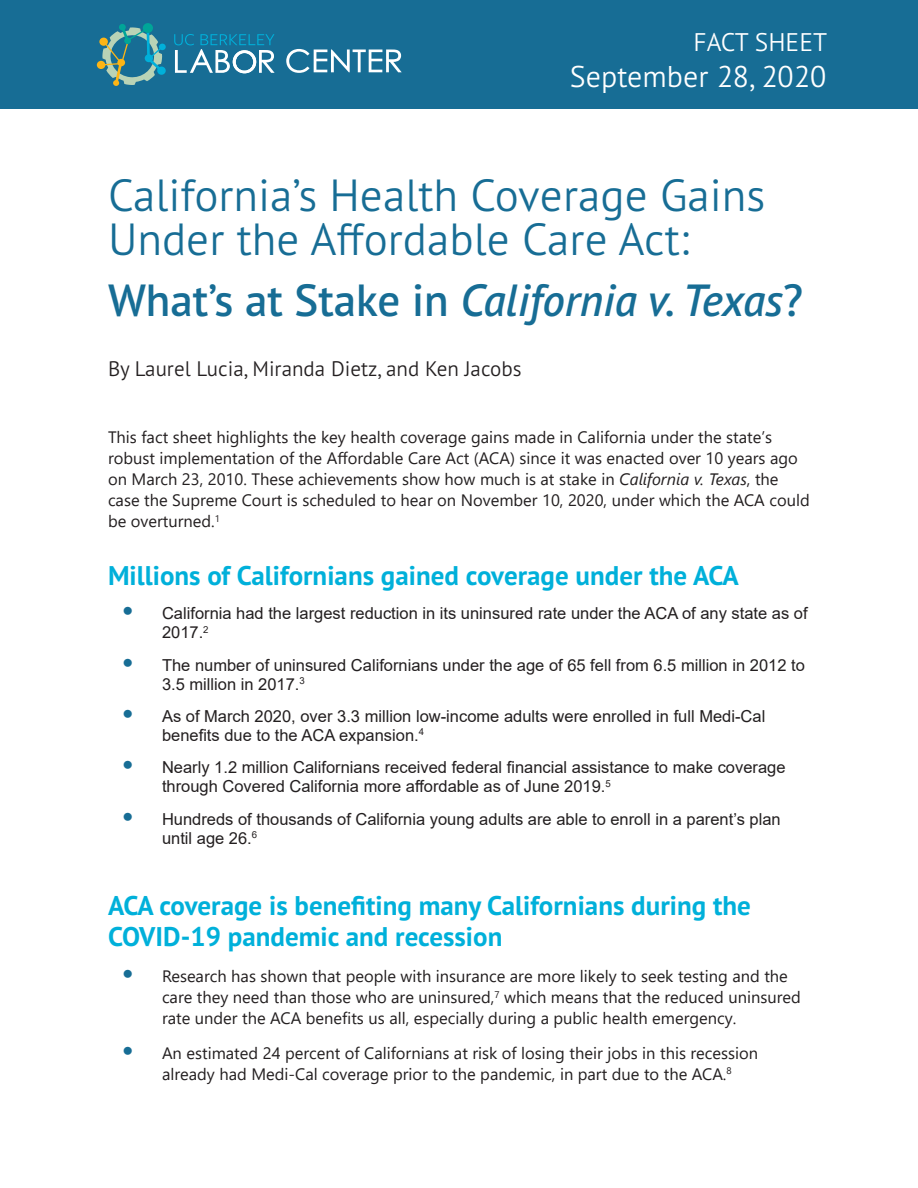
<style>
.page{position:relative;width:918px;height:1188px;background:#fff}
.page>*{position:absolute;margin:0;border:0;box-sizing:border-box;transform-origin:0 0}
.t1{font:300 45px "PT Sans Pro";color:#176d95}
.t2{font:italic 600 45px "PT Sans Pro";color:#176d95}
.t3{font:300 30px "PT Sans Pro";color:#fff}
.Heading_2{font:700 27px/31px "PT Sans Pro";color:#00b0da}
.t4{font:300 25.5px "PT Sans Pro";color:#fff}
.t5{font:300 21px "PT Sans Pro";color:#231f20}
.t6{font:16.5px/21px "Segoe UI";color:#231f20}
.t7{font:16.5px/18.9px "Arial";color:#231f20}
.s1{font-style:normal}
.s2{font-style:italic}
.s3{font-family:"Segoe UI";font-weight:700;font-size:30px;color:#176d95}
.s4{font-weight:700;font-size:30px;color:#176d95}
</style>
<div class="page">
<div style="left:0;top:0;width:918px;height:109px;background:#176d95"></div>
<svg style="left:286px;top:49px;width:116px;height:24px"></svg>
<div style="left:143px;top:23px;width:10px;height:10px;background:#059897;border-radius:50%"></div>
<div style="left:97px;top:61px;width:8px;height:8px;background:#fdb515;border-radius:50%"></div>
<svg style="left:100px;top:24px;width:65px;height:62px"></svg>
<div style="left:159px;top:44px;width:7px;height:6px;background:#00b0da;border-radius:50%"></div>
<div style="left:119px;top:24px;width:7px;height:6px;background:#00a598;border-radius:50%"></div>
<svg style="left:174px;top:34px;width:101px;height:39px"></svg>
<p class="t4" style="left:693px;top:25px;width:135px">FACT SHEET</p>
<p class="t3" style="left:570px;top:57px;width:258px">September 28, 2020</p>
<p class="t1" style="left:108px;top:166px;width:659px">California’s Health Coverage Gains</p>
<p class="t1" style="left:108px;top:210px;width:583px">Under the Affordable Care Act:</p>
<p class="t2" style="left:108px;top:271px;width:697px"><span class="s1">What’s at Stake in</span> California v. Texas<span class="s1">?</span></p>
<p class="t5" style="left:108px;top:355px;width:415px">By Laurel Lucia, Miranda Dietz, and Ken Jacobs</p>
<p class="t6" style="left:108px;top:425px;width:703px">This fact sheet highlights the key health coverage gains made in California under the state’s robust implementation of the Affordable Care Act (ACA) since it was enacted over 10 years ago on March 23, 2010. These achievements show how much is at stake in <span class="s2">California v. Texas</span>, the case the Supreme Court is scheduled to hear on November 10, 2020, under which the ACA could be overturned.<sup>1</sup></p>
<p class="Heading_2" style="left:108px;top:560px;width:632px">Millions of Californians gained coverage under the ACA</p>
<p class="t7" style="left:162px;top:604px;width:647px;text-indent:-40px"><span class="s3">•</span> California had the largest reduction in its uninsured rate under the ACA of any state as of<br>2017.<sup>2</sup></p>
<p class="t7" style="left:162px;top:655px;width:644px;text-indent:-40px"><span class="s3">•</span> The number of uninsured Californians under the age of 65 fell from 6.5 million in 2012 to<br>3.5 million in 2017.<sup>3</sup></p>
<p class="t7" style="left:162px;top:707px;width:605px;text-indent:-40px"><span class="s3">•</span> As of March 2020, over 3.3 million low-income adults were enrolled in full Medi-Cal benefits due to the ACA expansion.<sup>4</sup></p>
<p class="t7" style="left:162px;top:758px;width:625px;text-indent:-40px"><span class="s3">•</span> Nearly 1.2 million Californians received federal financial assistance to make coverage through Covered California more affordable as of June 2019.<sup>5</sup></p>
<p class="t7" style="left:162px;top:809px;width:620px;text-indent:-40px"><span class="s3">•</span> Hundreds of thousands of California young adults are able to enroll in a parent’s plan until age 26.<sup>6</sup></p>
<p class="Heading_2" style="left:108px;top:890px;width:644px">ACA coverage is benefiting many Californians during the<br>COVID-19 pandemic and recession</p>
<p class="t6" style="left:162px;top:965px;width:640px;text-indent:-40px"><span class="s4">•</span> Research has shown that people with insurance are more likely to seek testing and the care they need than those who are uninsured,<sup>7</sup> which means that the reduced uninsured rate under the ACA benefits us all, especially during a public health emergency.</p>
<p class="t6" style="left:162px;top:1041px;width:598px;text-indent:-40px"><span class="s4">•</span> An estimated 24 percent of Californians at risk of losing their jobs in this recession already had Medi-Cal coverage prior to the pandemic, in part due to the ACA.<sup>8</sup></p>
</div>
